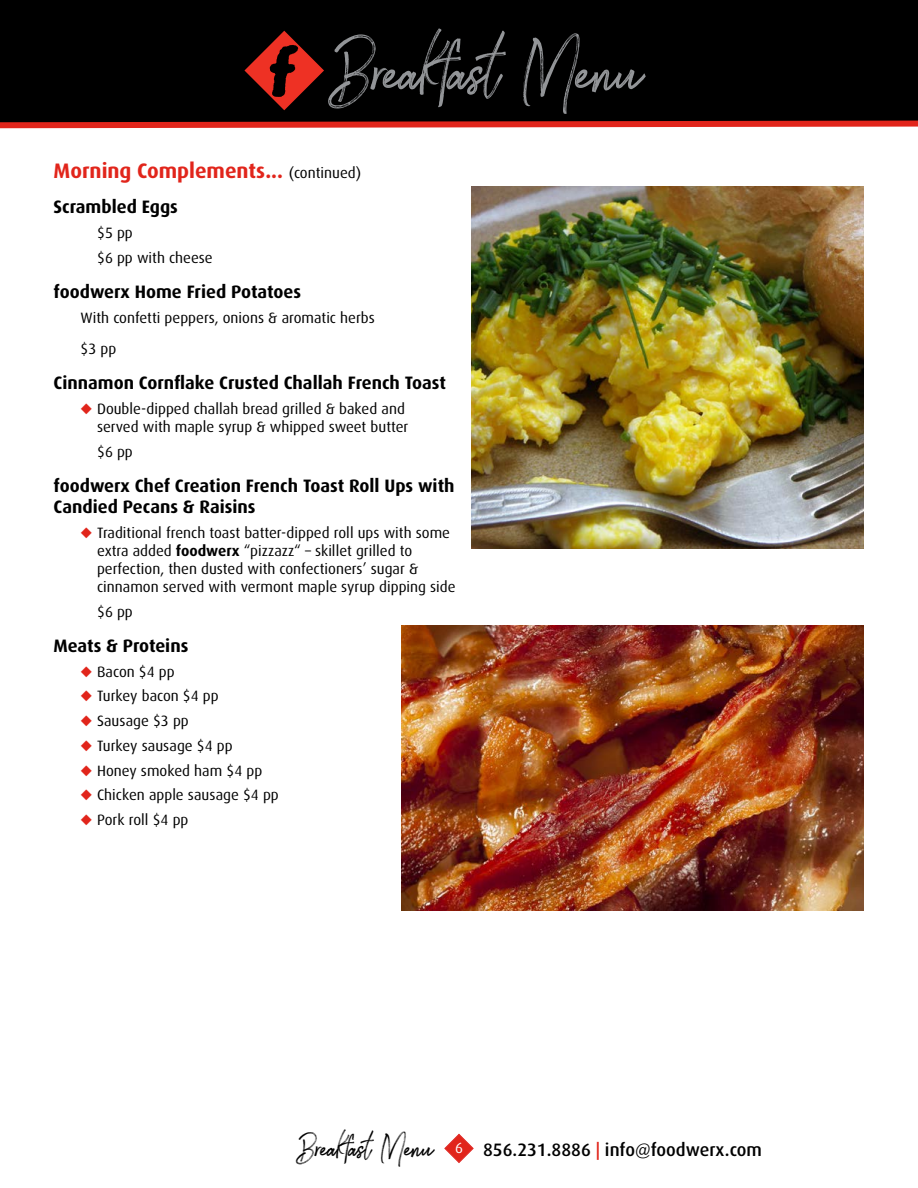
<style>
.page{position:relative;width:918px;height:1188px;background:#fff}
.page>*{position:absolute;margin:0;border:0;box-sizing:border-box;transform-origin:0 0}
.t1{font:75.6px "Brownhill Script";color:#939598}
.t2{font:33px "Brownhill Script";color:#000}
.t3{font:700 21px "Dax";color:#e1251b}
.t4{font:700 18px/21.6px "Dax";color:#000}
.t5{font:500 18px "Dax";color:#000}
.t6{font:15px/18px "Dax";color:#000}
.t7{font:15px "Dax";color:#fff}
.s1{font-weight:400;font-size:15px;color:#000}
.s2{color:#e1251b}
.s3{font-weight:700}
</style>
<div class="page">
<svg style="left:444px;top:1133px;width:30px;height:30px"></svg>
<div style="left:0;top:0;width:918px;height:124px;background:#000"></div>
<svg style="left:244px;top:31px;width:80px;height:79px"></svg>
<svg style="left:0;top:120px;width:918px;height:9px"></svg>
<img style="left:471px;top:187px;width:393px;height:361px">
<img style="left:401px;top:625px;width:463px;height:285px">
<h1 class="t1" style="left:328px;top:19px;width:317px">Breakfast Menu</h1>
<h3 class="t3" style="left:54px;top:159px;width:309px">Morning Complements... <span class="s1">(continued)</span></h3>
<p class="t4" style="left:54px;top:196px;width:126px">Scrambled Eggs</p>
<p class="t6" style="left:97px;top:221px;width:117px;line-height:24.8px">$5 pp<br>$6 pp with cheese</p>
<p class="t4" style="left:54px;top:281px;width:249px">foodwerx Home Fried Potatoes</p>
<p class="t6" style="left:81px;top:302px;width:296px;line-height:31.5px">With confetti peppers, onions &amp; aromatic herbs $3 pp</p>
<p class="t4" style="left:54px;top:372px;width:394px">Cinnamon Cornflake Crusted Challah French Toast</p>
<p class="t6" style="left:81px;top:400px;width:329px;text-align:right"><span class="s2">◆</span> Double-dipped challah bread grilled &amp; baked and served with maple syrup &amp; whipped sweet butter</p>
<p class="t6" style="left:97px;top:443px;width:37px">$6 pp</p>
<p class="t4" style="left:54px;top:475px;width:403px">foodwerx Chef Creation French Toast Roll Ups with<br>Candied Pecans &amp; Raisins</p>
<p class="t6" style="left:97px;top:524px;width:360px;text-indent:-16px"><span class="s2">◆</span> Traditional french toast batter-dipped roll ups with some extra added <span class="s3">foodwerx</span> “pizzazz“ – skillet grilled to perfection, then dusted with confectioners’ sugar &amp; cinnamon served with vermont maple syrup dipping side</p>
<p class="t6" style="left:97px;top:603px;width:37px">$6 pp</p>
<p class="t4" style="left:54px;top:635px;width:136px">Meats &amp; Proteins</p>
<p class="t6" style="left:81px;top:663px;width:96px"><span class="s2">◆</span> Bacon $4 pp</p>
<p class="t6" style="left:81px;top:687px;width:140px"><span class="s2">◆</span> Turkey bacon $4 pp</p>
<p class="t6" style="left:81px;top:712px;width:110px"><span class="s2">◆</span> Sausage $3 pp</p>
<p class="t6" style="left:81px;top:737px;width:154px"><span class="s2">◆</span> Turkey sausage $4 pp</p>
<p class="t6" style="left:81px;top:762px;width:183px"><span class="s2">◆</span> Honey smoked ham $4 pp</p>
<p class="t6" style="left:81px;top:786px;width:200px"><span class="s2">◆</span> Chicken apple sausage $4 pp</p>
<p class="t6" style="left:81px;top:811px;width:109px"><span class="s2">◆</span> Pork roll $4 pp</p>
<h2 class="t2" style="left:296px;top:1125px;width:139px">Breakfast Menu</h2>
<p class="t7" style="left:455px;top:1140px;width:9px">6</p>
<p class="t5" style="left:483px;top:1139px;width:280px">856.231.8886 <span class="s2">|</span> info@foodwerx.com</p>
</div>
